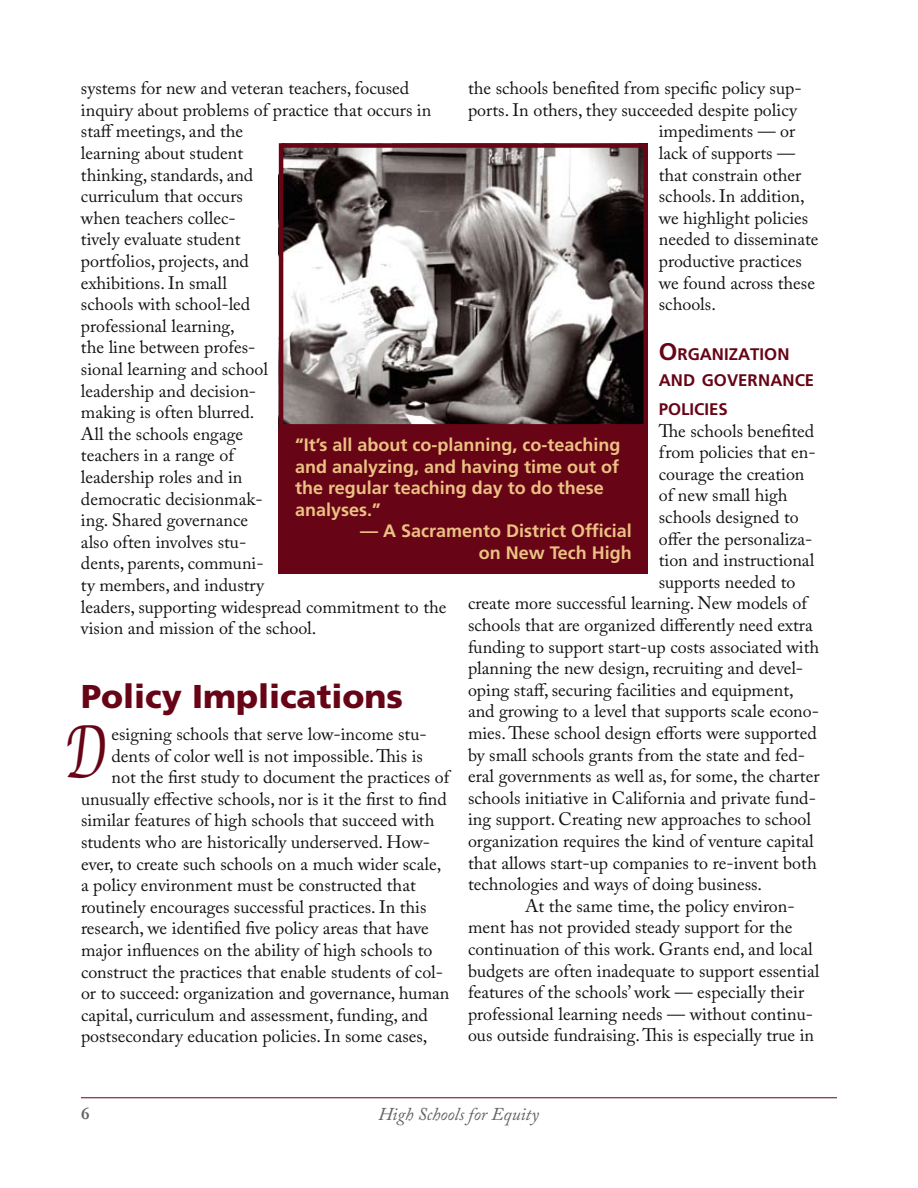
<style>
.page{position:relative;width:918px;height:1188px;background:#fff}
.page>*{position:absolute;margin:0;border:0;box-sizing:border-box;transform-origin:0 0}
.t1{font:italic 72px "Lucida Calligraphy";color:#670416;scale:.6 1}
.t2{font:900 33px "Frutiger LT Std";color:#670416}
.t3{font:18px/21.6px "Adobe Caslon Pro";color:#121212}
.t4{font:700 18px/21.6px "Frutiger LT Std";color:#ebc283}
.t5{font:italic 18px "Adobe Caslon Pro";color:#616362}
.t6{font:700 18px "Garamond";color:#616362}
.t7{font:700 16.8px/26.2px "Frutiger LT Std";color:#670416}
.s1{font-size:24px}
</style>
<div class="page">
<hr style="left:81px;top:1097px;width:756px;height:1px;background:#670416">
<div style="left:279px;top:144px;width:369px;height:429px;background:#670416"></div>
<img style="left:284px;top:148px;width:359px;height:276px">
<div style="left:279px;top:143px;width:369px;height:286px;border:4px solid #670416"></div>
<div style="left:279px;top:426px;width:369px;height:6px;background:#670416"></div>
<p class="t3" style="left:81px;top:77px;width:367px">systems for new and veteran teachers, focused inquiry about problems of practice that occurs in staff meetings, and the<br>learning about student<br>thinking, standards, and<br>curriculum that occurs<br>when teachers collec-<br>tively evaluate student<br>portfolios, projects, and<br>exhibitions. In small<br>schools with school-led<br>professional learning,<br>the line between profes-<br>sional learning and school<br>leadership and decision-<br>making is often blurred.<br>All the schools engage<br>teachers in a range of<br>leadership roles and in<br>democratic decisionmak-<br>ing. Shared governance<br>also often involves stu-<br>dents, parents, communi-<br>ty members, and industry<br>leaders, supporting widespread commitment to the vision and mission of the school.</p>
<p class="t3" style="left:468px;top:77px;width:335px">the schools benefited from specific policy sup-</p>
<p class="t3" style="left:468px;top:99px;width:330px">ports. In others, they succeeded despite policy</p>
<p class="t3" style="left:659px;top:120px;width:138px">impediments — or</p>
<p class="t3" style="left:659px;top:142px;width:138px">lack of supports —</p>
<p class="t3" style="left:659px;top:164px;width:144px">that constrain other</p>
<p class="t3" style="left:659px;top:185px;width:147px">schools. In addition,</p>
<p class="t3" style="left:659px;top:207px;width:151px">we highlight policies</p>
<p class="t3" style="left:659px;top:228px;width:161px">needed to disseminate</p>
<p class="t3" style="left:659px;top:250px;width:145px">productive practices</p>
<p class="t3" style="left:659px;top:272px;width:158px">we found across these</p>
<p class="t3" style="left:659px;top:293px;width:59px">schools.</p>
<p class="t7" style="left:659px;top:341px;width:157px"><span class="s1">O</span>RGANIZATION<br>AND GOVERNANCE</p>
<p class="t7" style="left:659px;top:396px;width:71px">POLICIES</p>
<p class="t3" style="left:659px;top:420px;width:157px">The schools benefited</p>
<p class="t3" style="left:659px;top:441px;width:159px">from policies that en-</p>
<p class="t3" style="left:659px;top:463px;width:147px">courage the creation</p>
<p class="t3" style="left:659px;top:484px;width:130px">of new small high</p>
<p class="t3" style="left:659px;top:506px;width:142px">schools designed to</p>
<p class="t3" style="left:659px;top:528px;width:155px">offer the personaliza-</p>
<p class="t3" style="left:659px;top:549px;width:157px">tion and instructional</p>
<p class="t3" style="left:659px;top:571px;width:138px">supports needed to</p>
<p class="t3" style="left:468px;top:592px;width:341px">create more successful learning. New models of</p>
<p class="t3" style="left:468px;top:614px;width:346px">schools that are organized differently need extra</p>
<p class="t3" style="left:468px;top:636px;width:353px">funding to support start-up costs associated with</p>
<p class="t3" style="left:468px;top:657px;width:337px">planning the new design, recruiting and devel-</p>
<p class="t3" style="left:468px;top:679px;width:327px">oping staff, securing facilities and equipment,</p>
<p class="t3" style="left:468px;top:700px;width:353px">and growing to a level that supports scale econo-</p>
<p class="t3" style="left:468px;top:722px;width:350px">mies. These school design efforts were supported</p>
<p class="t3" style="left:468px;top:744px;width:339px">by small schools grants from the state and fed-</p>
<p class="t3" style="left:468px;top:765px;width:353px">eral governments as well as, for some, the charter</p>
<p class="t3" style="left:468px;top:787px;width:349px">schools initiative in California and private fund-</p>
<p class="t3" style="left:468px;top:808px;width:345px">ing support. Creating new approaches to school</p>
<p class="t3" style="left:468px;top:830px;width:347px">organization requires the kind of venture capital</p>
<p class="t3" style="left:468px;top:852px;width:350px">that allows start-up companies to re-invent both</p>
<p class="t3" style="left:468px;top:873px;width:296px">technologies and ways of doing business.</p>
<p class="t3" style="left:525px;top:895px;width:271px">At the same time, the policy environ-</p>
<p class="t3" style="left:468px;top:916px;width:326px">ment has not provided steady support for the</p>
<p class="t3" style="left:468px;top:938px;width:346px">continuation of this work. Grants end, and local</p>
<p class="t3" style="left:468px;top:960px;width:353px">budgets are often inadequate to support essential</p>
<p class="t3" style="left:468px;top:981px;width:338px">features of the schools’ work — especially their</p>
<p class="t3" style="left:468px;top:1003px;width:347px">professional learning needs — without continu-</p>
<p class="t3" style="left:468px;top:1024px;width:348px">ous outside fundraising. This is especially true in</p>
<p class="t4" style="left:295px;top:434px;width:327px">“It’s all about co-planning, co-teaching and analyzing, and having time out of the regular teaching day to do these analyses.”</p>
<p class="t4" style="left:360px;top:520px;width:273px;text-align:right">— A Sacramento District Official on New Tech High</p>
<h2 class="t2" style="left:81px;top:676px;width:324px">Policy Implications</h2>
<p class="t3" style="left:111px;top:723px;width:317px">esigning schools that serve low-income stu-</p>
<p class="t3" style="left:111px;top:745px;width:313px">dents of color well is not impossible. This is</p>
<p class="t3" style="left:111px;top:766px;width:339px">not the first study to document the practices of</p>
<p class="t3" style="left:81px;top:788px;width:367px">unusually effective schools, nor is it the first to find</p>
<p class="t3" style="left:81px;top:809px;width:355px">similar features of high schools that succeed with</p>
<p class="t3" style="left:81px;top:831px;width:351px">students who are historically underserved. How-</p>
<p class="t3" style="left:81px;top:853px;width:362px">ever, to create such schools on a much wider scale,</p>
<p class="t3" style="left:81px;top:874px;width:336px">a policy environment must be constructed that</p>
<p class="t3" style="left:81px;top:896px;width:347px">routinely encourages successful practices. In this</p>
<p class="t3" style="left:81px;top:917px;width:349px">research, we identified five policy areas that have</p>
<p class="t3" style="left:81px;top:939px;width:353px">major influences on the ability of high schools to</p>
<p class="t3" style="left:81px;top:961px;width:364px">construct the practices that enable students of col-</p>
<p class="t3" style="left:81px;top:982px;width:370px">or to succeed: organization and governance, human</p>
<p class="t3" style="left:81px;top:1004px;width:348px">capital, curriculum and assessment, funding, and</p>
<p class="t3" style="left:81px;top:1025px;width:348px">postsecondary education policies. In some cases,</p>
<h1 class="t1" style="left:63px;top:708px;width:71px">D</h1>
<p class="t6" style="left:81px;top:1102px;width:10px">6</p>
<p class="t5" style="left:378px;top:1103px;width:162px">High Schools for Equity</p>
</div>
